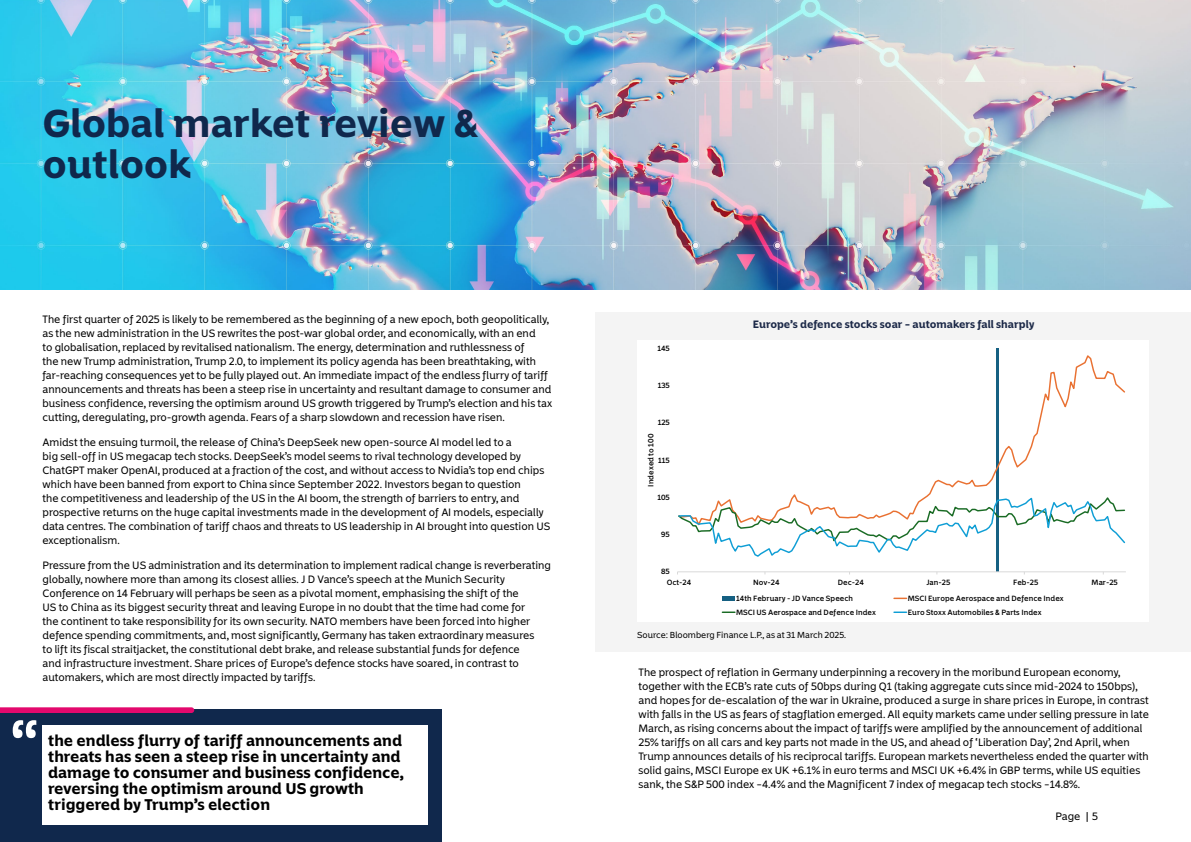
<style>
.page{position:relative;width:1191px;height:842px;background:#fff}
.page>*{position:absolute;margin:0;border:0;box-sizing:border-box;transform-origin:0 0}
.t1{font:72px "The Curve";color:#fff}
.t2{font:700 40px/41px "The Curve";color:#10284c}
.t3{font:700 16px/16px "The Curve";color:#000}
.t4{font:11px/14px "The Curve";color:#000}
.t5{font:700 11px "The Curve";color:#1c2948}
.t6{font:9px "The Curve";color:#000}
.t7{font:500 7.8px "The Curve";color:#000}
</style>
<div class="page">
<div style="left:0;top:709px;width:442px;height:133px;background:#10284c"></div>
<div style="left:595px;top:312px;width:596px;height:340px;background:#f4f4f4"></div>
<img style="left:0;top:0;width:1191px;height:290px">
<svg style="left:0;top:707px;width:194px;height:6px"></svg>
<div style="left:43px;top:726px;width:385px;height:99px;background:#fff"></div>
<div style="left:637px;top:340px;width:509px;height:282px;background:#fff"></div>
<hr style="left:996px;top:349px;width:3px;height:223px;background:#156082">
<hr style="left:677px;top:572px;width:448px;height:1px;background:#d9d9d9">
<svg style="left:793px;top:355px;width:332px;height:140px"></svg>
<svg style="left:678px;top:495px;width:448px;height:62px"></svg>
<div style="left:722px;top:596px;width:13px;height:5px;background:#156082"></div>
<svg style="left:894px;top:598px;width:12px;height:1px"></svg>
<svg style="left:722px;top:611px;width:13px;height:2px"></svg>
<svg style="left:894px;top:611px;width:12px;height:2px"></svg>
<h2 class="t2" style="left:43px;top:101px;width:437px">Global market review &amp; outlook</h2>
<p class="t4" style="left:43px;top:312px;width:511px">The first quarter of 2025 is likely to be remembered as the beginning of a new epoch, both geopolitically, as the new administration in the US rewrites the post-war global order, and economically, with an end<br>to globalisation, replaced by revitalised nationalism. The energy, determination and ruthlessness of<br>the new Trump administration, Trump 2.0, to implement its policy agenda has been breathtaking, with far-reaching consequences yet to be fully played out. An immediate impact of the endless flurry of tariff announcements and threats has been a steep rise in uncertainty and resultant damage to consumer and business confidence, reversing the optimism around US growth triggered by Trump’s election and his tax cutting, deregulating, pro-growth agenda. Fears of a sharp slowdown and recession have risen.</p>
<p class="t4" style="left:43px;top:435px;width:509px">Amidst the ensuing turmoil, the release of China’s DeepSeek new open-source AI model led to a<br>big sell-off in US megacap tech stocks. DeepSeek’s model seems to rival technology developed by ChatGPT maker OpenAI, produced at a fraction of the cost, and without access to Nvidia’s top end chips which have been banned from export to China since September 2022. Investors began to question<br>the competitiveness and leadership of the US in the AI boom, the strength of barriers to entry, and prospective returns on the huge capital investments made in the development of AI models, especially data centres. The combination of tariff chaos and threats to US leadership in AI brought into question US exceptionalism.</p>
<p class="t4" style="left:43px;top:558px;width:510px">Pressure from the US administration and its determination to implement radical change is reverberating globally, nowhere more than among its closest allies. J D Vance’s speech at the Munich Security Conference on 14 February will perhaps be seen as a pivotal moment, emphasising the shift of the<br>US to China as its biggest security threat and leaving Europe in no doubt that the time had come for<br>the continent to take responsibility for its own security. NATO members have been forced into higher defence spending commitments, and, most significantly, Germany has taken extraordinary measures<br>to lift its fiscal straitjacket, the constitutional debt brake, and release substantial funds for defence<br>and infrastructure investment. Share prices of Europe’s defence stocks have soared, in contrast to automakers, which are most directly impacted by tariffs.</p>
<h1 class="t1" style="left:11px;top:704px;width:30px">“</h1>
<h3 class="t3" style="left:48px;top:732px;width:357px">the endless flurry of tariff announcements and threats has seen a steep rise in uncertainty and damage to consumer and business confidence, reversing the optimism around US growth triggered by Trump’s election</h3>
<p class="t7" style="left:657px;top:344px;width:14px">145</p>
<p class="t7" style="left:658px;top:381px;width:13px">135</p>
<p class="t7" style="left:657px;top:418px;width:14px">125</p>
<p class="t7" style="left:646px;top:487px;width:54px;rotate:-90deg">Indexed to 100</p>
<p class="t7" style="left:658px;top:455px;width:13px">115</p>
<p class="t7" style="left:657px;top:492px;width:14px">105</p>
<p class="t7" style="left:661px;top:529px;width:10px">95</p>
<p class="t7" style="left:661px;top:567px;width:10px">85</p>
<p class="t5" style="left:753px;top:317px;width:283px">Europe’s defence stocks soar – automakers fall sharply</p>
<p class="t7" style="left:666px;top:578px;width:26px">Oct-24</p>
<p class="t7" style="left:753px;top:578px;width:28px">Nov-24</p>
<p class="t7" style="left:838px;top:578px;width:28px">Dec-24</p>
<p class="t7" style="left:926px;top:578px;width:25px">Jan-25</p>
<p class="t7" style="left:1013px;top:578px;width:27px">Feb-25</p>
<p class="t7" style="left:1091px;top:578px;width:28px">Mar-25</p>
<p class="t7" style="left:736px;top:593px;width:118px">14th February - JD Vance Speech</p>
<p class="t7" style="left:908px;top:593px;width:157px">MSCI Europe Aerospace and Defence Index</p>
<p class="t7" style="left:736px;top:607px;width:141px">MSCI US Aerospace and Defence Index</p>
<p class="t7" style="left:908px;top:607px;width:135px">Euro Stoxx Automobiles &amp; Parts Index</p>
<p class="t6" style="left:637px;top:629px;width:210px">Source: Bloomberg Finance L.P., as at 31 March 2025.</p>
<p class="t4" style="left:638px;top:665px;width:512px">The prospect of reflation in Germany underpinning a recovery in the moribund European economy, together with the ECB’s rate cuts of 50bps during Q1 (taking aggregate cuts since mid-2024 to 150bps), and hopes for de-escalation of the war in Ukraine, produced a surge in share prices in Europe, in contrast with falls in the US as fears of stagflation emerged. All equity markets came under selling pressure in late March, as rising concerns about the impact of tariffs were amplified by the announcement of additional 25% tariffs on all cars and key parts not made in the US, and ahead of ‘Liberation Day’, 2nd April, when Trump announces details of his reciprocal tariffs. European markets nevertheless ended the quarter with solid gains, MSCI Europe ex UK +6.1% in euro terms and MSCI UK +6.4% in GBP terms, while US equities sank, the S&amp;P 500 index –4.4% and the Magnificent 7 index of megacap tech stocks –14.8%.</p>
<p class="t4" style="left:1055px;top:809px;width:44px">Page | 5</p>
</div>
